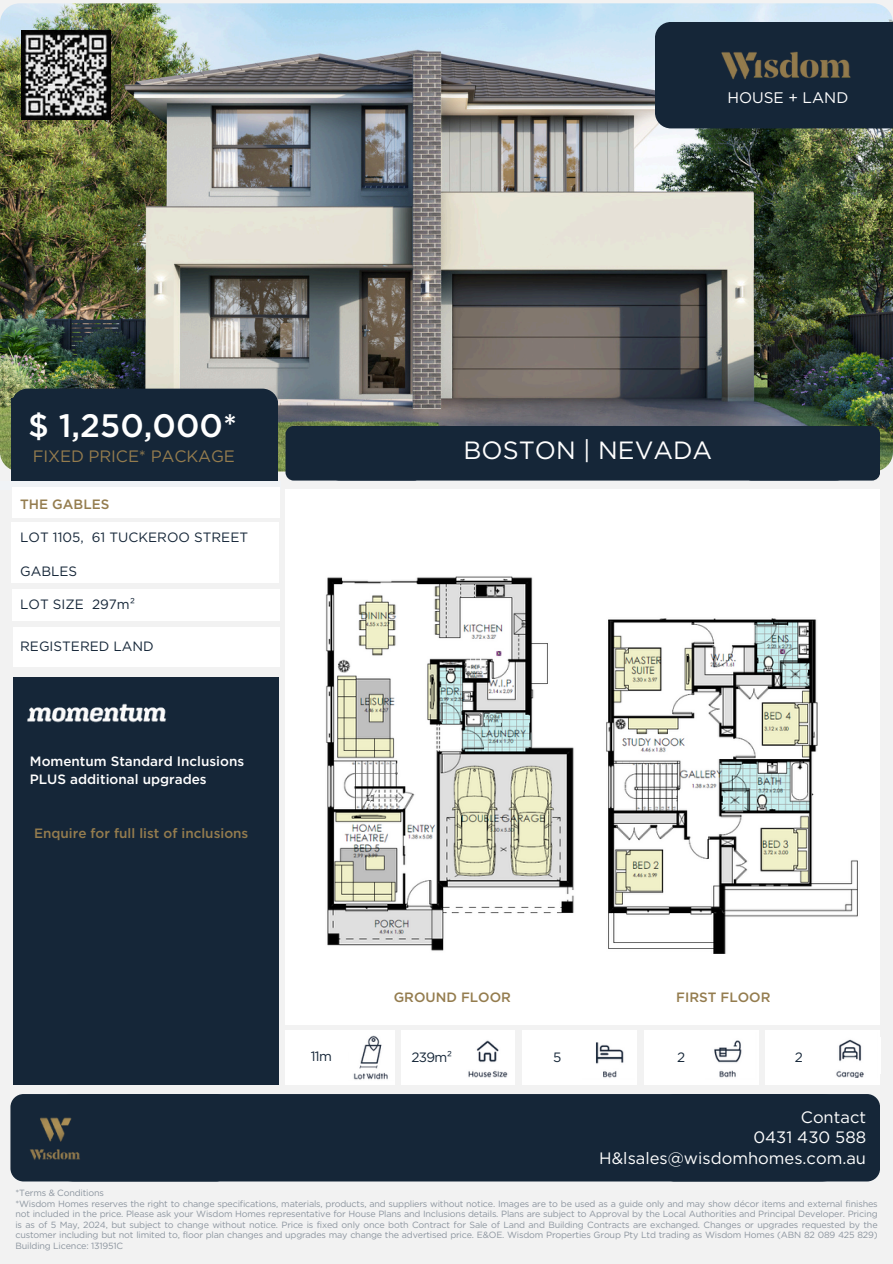
<style>
.page{position:relative;width:893px;height:1264px;background:#fff}
.page>*{position:absolute;margin:0;border:0;box-sizing:border-box;transform-origin:0 0}
.t1{font:500 32.4px "Gotham";color:#fff}
.t2{font:24.9px "Gotham";color:#fff}
.t3{font:16.5px/20.2px "Gotham";color:#fff;text-align:right}
.t4{font:16.5px "Gotham";letter-spacing:-.01em;color:#947c4e}
.t5{font:15.3px "Gotham";color:#fff}
.t6{font:13.5px "Gotham";color:#152638}
.t7{font:500 13.5px "Gotham";color:#947c4e}
.t8{font:500 13.5px/18px "Gotham";color:#fff}
.t9{font:9px/10.4px "Gotham";letter-spacing:-.02em;color:#8c959f;text-align:justify}
</style>
<div class="page">
<div style="left:0;top:0;width:892px;height:1263px;background:#f2f2f2"></div>
<img style="left:0;top:3px;width:892px;height:468px;border-radius:20px">
<div style="left:654px;top:22px;width:238px;height:106px;background:#152638"></div>
<img style="left:715px;top:43px;width:145px;height:41px">
<div style="left:13px;top:677px;width:265px;height:408px;background:#152638"></div>
<div style="left:285px;top:489px;width:594px;height:536px;background:#fff"></div>
<div style="left:13px;top:627px;width:266px;height:39px;background:#fff"></div>
<div style="left:765px;top:1030px;width:114px;height:55px;background:#fff"></div>
<div style="left:219px;top:1094px;width:452px;height:87px;background:#152638"></div>
<img style="left:879px;top:1037px;width:1px;height:36px">
<div style="left:643px;top:1030px;width:115px;height:55px;background:#fff"></div>
<div style="left:522px;top:1030px;width:115px;height:55px;background:#fff"></div>
<div style="left:661px;top:1094px;width:218px;height:87px;background:#152638;border-radius:13px"></div>
<div style="left:10px;top:1094px;width:219px;height:87px;background:#152638;border-radius:13px"></div>
<div style="left:12px;top:388px;width:266px;height:107px;background:#152638;border-radius:16px"></div>
<div style="left:12px;top:522px;width:267px;height:60px;background:#fff"></div>
<div style="left:417px;top:426px;width:331px;height:54px;background:#152638"></div>
<div style="left:285px;top:426px;width:137px;height:54px;background:#152638;border-radius:8px"></div>
<div style="left:743px;top:426px;width:136px;height:54px;background:#152638;border-radius:8px"></div>
<div style="left:12px;top:398px;width:265px;height:83px;background:#152638"></div>
<div style="left:12px;top:589px;width:267px;height:31px;background:#fff"></div>
<div style="left:0;top:480px;width:280px;height:9px;background:#f0f3f6"></div>
<img style="left:21px;top:31px;width:89px;height:89px">
<img style="left:30px;top:1117px;width:50px;height:43px">
<div style="left:401px;top:1030px;width:113px;height:55px;background:#fff"></div>
<div style="left:285px;top:1030px;width:109px;height:55px;background:#fff"></div>
<img style="left:596px;top:1042px;width:28px;height:36px">
<img style="left:714px;top:1040px;width:28px;height:38px">
<img style="left:836px;top:1039px;width:28px;height:38px">
<img style="left:468px;top:1040px;width:40px;height:37px">
<img style="left:353px;top:1035px;width:35px;height:45px">
<img style="left:27px;top:703px;width:140px;height:20px">
<div style="left:12px;top:487px;width:267px;height:30px;background:#fff"></div>
<img style="left:326px;top:576px;width:248px;height:375px">
<img style="left:606px;top:618px;width:252px;height:335px">
<p class="t5" style="left:727px;top:88px;width:122px">HOUSE + LAND</p>
<p class="t1" style="left:28px;top:406px;width:210px">$ 1,250,000*</p>
<p class="t4" style="left:33px;top:446px;width:203px">FIXED PRICE* PACKAGE</p>
<p class="t7" style="left:20px;top:496px;width:91px">THE GABLES</p>
<p class="t6" style="left:20px;top:529px;width:229px">LOT 1105, 61 TUCKEROO STREET</p>
<p class="t6" style="left:20px;top:562px;width:59px">GABLES</p>
<p class="t6" style="left:20px;top:596px;width:116px">LOT SIZE 297m²</p>
<p class="t6" style="left:20px;top:638px;width:135px">REGISTERED LAND</p>
<p class="t8" style="left:30px;top:752px;width:216px">Momentum Standard Inclusions<br>PLUS additional upgrades</p>
<h6 class="t7" style="left:34px;top:825px;width:216px">Enquire for full list of inclusions</h6>
<h6 class="t2" style="left:463px;top:434px;width:250px">BOSTON | NEVADA</h6>
<p class="t7" style="left:393px;top:989px;width:119px">GROUND FLOOR</p>
<p class="t7" style="left:676px;top:989px;width:96px">FIRST FLOOR</p>
<p class="t6" style="left:310px;top:1047px;width:23px">11m</p>
<p class="t6" style="left:411px;top:1049px;width:42px">239m²</p>
<h5 class="t6" style="left:553px;top:1049px;width:10px">5</h5>
<p class="t6" style="left:676px;top:1049px;width:10px">2</p>
<p class="t6" style="left:794px;top:1049px;width:10px">2</p>
<h3 class="t3" style="left:753px;top:1107px;width:114px">Contact<br>0431 430 588</h3>
<h1 class="t3" style="left:599px;top:1147px;width:268px">H&amp;lsales@wisdomhomes.com.au</h1>
<p class="t9" style="left:15px;top:1187px;width:90px">*Terms &amp; Conditions</p>
<p class="t9" style="left:15px;top:1198px;width:863px">*Wisdom Homes reserves the right to change specifications, materials, products, and suppliers without notice. Images are to be used as a guide only and may show décor items and external finishes not included in the price. Please ask your Wisdom Homes representative for House Plans and Inclusions details. Plans are subject to Approval by the Local Authorities and Principal Developer. Pricing is as of 5 May, 2024, but subject to change without notice. Price is fixed only once both Contract for Sale of Land and Building Contracts are exchanged. Changes or upgrades requested by the customer including but not limited to, floor plan changes and upgrades may change the advertised price. E&amp;OE. Wisdom Properties Group Pty Ltd trading as Wisdom Homes (ABN 82 089 425 829)<br>Building Licence: 131951C</p>
</div>
